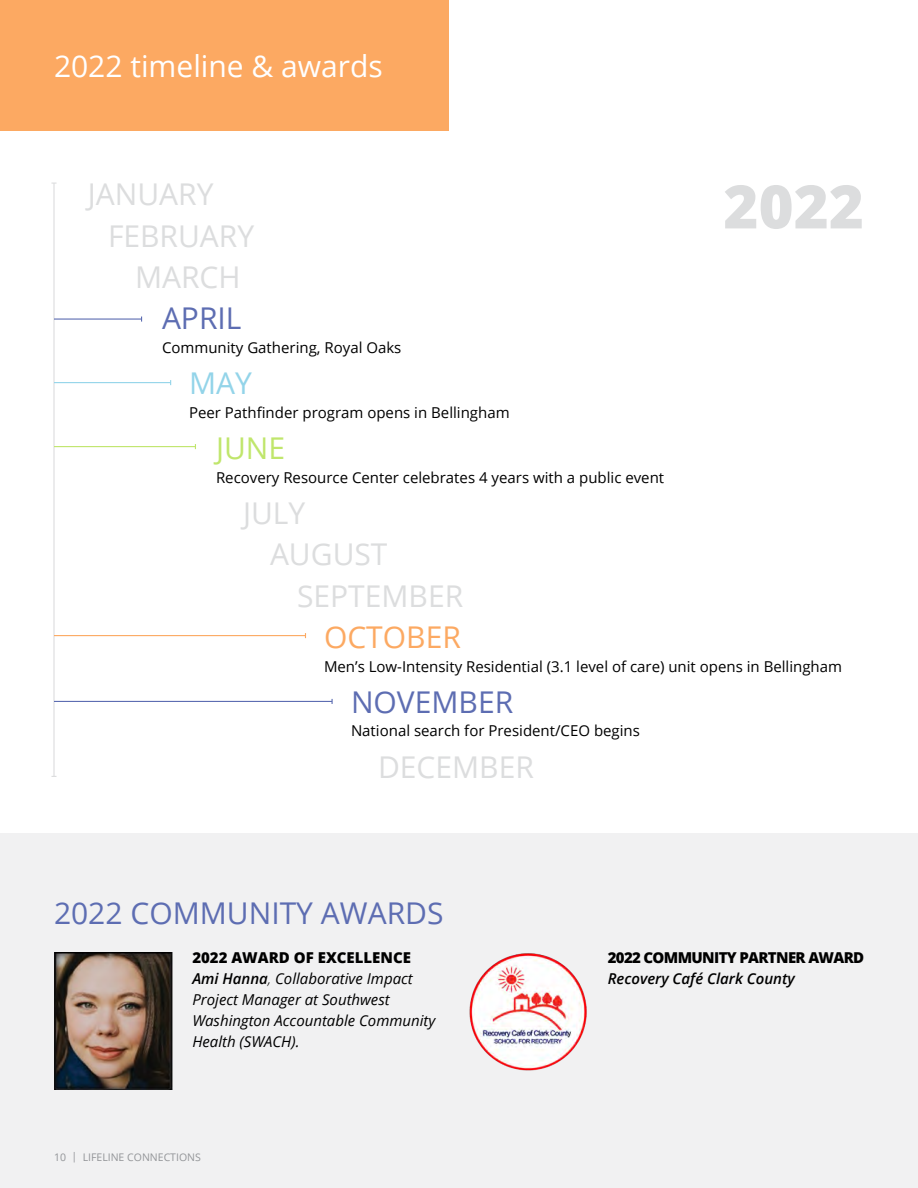
<style>
.page{position:relative;width:918px;height:1188px;background:#fff}
.page>*{position:absolute;margin:0;border:0;box-sizing:border-box;transform-origin:0 0}
.t1{font:800 60px "Open Sans";color:#dcddde}
.t2{font:30px "Open Sans";color:#dcddde}
.t3{font:30px "Open Sans";color:#5d6db2}
.t4{font:30px "Open Sans";color:#fff}
.t5{font:30px "Open Sans";color:#fca962}
.t6{font:30px "Open Sans";color:#c0e66c}
.t7{font:30px "Open Sans";color:#93d4e9}
.t8{font:15px "Open Sans";color:#000}
.t9{font:italic 15px/21px "Open Sans";color:#000}
.t10{font:800 15px/21px "Open Sans";letter-spacing:-.045em;color:#000}
.t11{font:10.5px "Open Sans";color:#939598}
.s1{font-style:inherit}
.s2{font-weight:800;font-style:normal}
.s3{font-weight:600}
.s4{font-weight:300}
.s5{font-weight:600;font-style:italic}
</style>
<div class="page">
<div style="left:0;top:834px;width:918px;height:354px;background:#f1f1f2"></div>
<img style="left:54px;top:953px;width:118px;height:136px">
<img style="left:469px;top:953px;width:118px;height:118px">
<hr style="left:53px;top:183px;width:2px;height:593px;background:#dcddde">
<hr style="left:54px;top:635px;width:251px;height:1px;background:#fca962">
<hr style="left:54px;top:446px;width:141px;height:1px;background:#c0e66c">
<hr style="left:54px;top:382px;width:117px;height:1px;background:#93d4e9">
<hr style="left:54px;top:318px;width:88px;height:2px;background:#5d6db2">
<hr style="left:54px;top:701px;width:278px;height:1px;background:#5d6db2">
<div style="left:0;top:0;width:449px;height:131px;background:#fca962"></div>
<h2 class="t4" style="left:54px;top:46px;width:330px">2022 timeline &amp; awards</h2>
<h2 class="t2" style="left:88px;top:174px;width:127px">JANUARY</h2>
<h2 class="t2" style="left:108px;top:215px;width:148px">FEBRUARY</h2>
<h2 class="t2" style="left:135px;top:257px;width:107px">MARCH</h2>
<h2 class="t3" style="left:162px;top:298px;width:81px">APRIL</h2>
<p class="t8" style="left:162px;top:337px;width:241px">Community Gathering, Royal Oaks</p>
<h2 class="t7" style="left:189px;top:363px;width:64px">MAY</h2>
<p class="t8" style="left:189px;top:402px;width:322px">Peer Pathfinder program opens in Bellingham</p>
<h2 class="t6" style="left:216px;top:428px;width:71px">JUNE</h2>
<p class="t8" style="left:216px;top:467px;width:450px">Recovery Resource Center celebrates 4 years with a public event</p>
<h2 class="t2" style="left:243px;top:493px;width:64px">JULY</h2>
<h2 class="t2" style="left:270px;top:534px;width:119px">AUGUST</h2>
<h2 class="t2" style="left:297px;top:575px;width:168px">SEPTEMBER</h2>
<h2 class="t5" style="left:324px;top:616px;width:138px">OCTOBER</h2>
<p class="t8" style="left:324px;top:656px;width:520px">Men’s Low-Intensity Residential (3.1 level of care) unit opens in Bellingham</p>
<h2 class="t3" style="left:351px;top:681px;width:164px">NOVEMBER</h2>
<p class="t8" style="left:351px;top:721px;width:291px">National search for President/CEO begins</p>
<h2 class="t2" style="left:378px;top:746px;width:157px">DECEMBER</h2>
<h1 class="t1" style="left:723px;top:161px;width:142px">2022</h1>
<h2 class="t3" style="left:54px;top:893px;width:391px">202<span class="s1">2</span> COMMUNITY AWARDS</h2>
<p class="t9" style="left:192px;top:947px;width:245px"><span class="s2">202</span><span class="s2">2</span> <span class="s2">AWARD OF EXCELLENCE<br></span><span class="s3">Ami Hanna</span><span class="s4">,</span> Collaborative Impact<br>Project Manager at Southwest<br>Washington Accountable Community<br>Health (SWACH).</p>
<p class="t10" style="left:608px;top:946px;width:258px">202<span class="s1">2</span> COMMUNITY PARTNER AWARD<br><span class="s5">Recovery Café Clark County</span></p>
<p class="t11" style="left:54px;top:1150px;width:148px">10 | LIFELINE CONNECTIONS</p>
</div>
